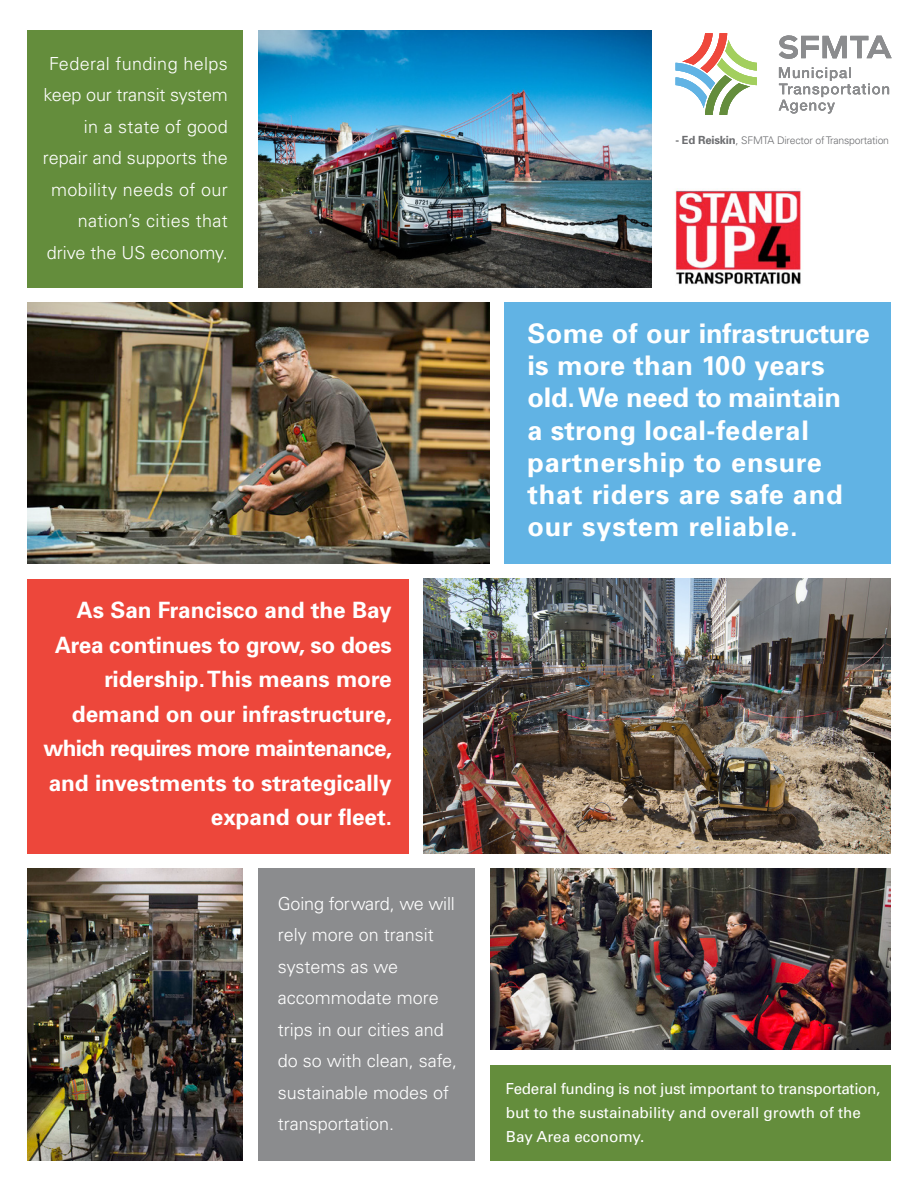
<style>
.page{position:relative;width:918px;height:1188px;background:#fff}
.page>*{position:absolute;margin:0;border:0;box-sizing:border-box;transform-origin:0 0}
.t1{font:700 27px/32.2px "Univers";letter-spacing:-.005em;color:#fff}
.t2{font:700 27px/32.2px "Univers";letter-spacing:.035em;color:#fff}
.t3{font:700 27px "Univers";letter-spacing:.015em;color:#fff}
.t4{font:700 22.5px/34.5px "Univers";color:#fff;text-align:right}
.t5{font:300 18px/31.5px "Univers";color:#fff}
.t6{font:300 18px/31.5px "Univers";letter-spacing:.02em;color:#fff;text-align:right}
.t7{font:15.15px/24px "Univers";color:#fff}
.t8{font:300 10.5px "Univers";letter-spacing:-.02em;color:#6c6d70}
.s1{font-weight:700;font-size:11.25px}
.s2{font-size:11.25px}
</style>
<div class="page">
<img style="left:27px;top:868px;width:216px;height:293px">
<img style="left:491px;top:868px;width:400px;height:182px">
<img style="left:675px;top:190px;width:126px;height:95px">
<img style="left:27px;top:302px;width:462px;height:262px">
<img style="left:258px;top:30px;width:393px;height:257px">
<img style="left:424px;top:579px;width:467px;height:274px">
<svg style="left:779px;top:67px;width:110px;height:47px"></svg>
<svg style="left:779px;top:35px;width:113px;height:24px"></svg>
<svg style="left:676px;top:33px;width:81px;height:82px"></svg>
<div style="left:27px;top:30px;width:216px;height:257px;background:#648d3c"></div>
<div style="left:258px;top:868px;width:216px;height:293px;background:#8b8c8e"></div>
<div style="left:491px;top:1065px;width:400px;height:96px;background:#648d3c"></div>
<div style="left:504px;top:302px;width:387px;height:262px;background:#61b3e4"></div>
<div style="left:27px;top:579px;width:382px;height:274px;background:#ed473b"></div>
<p class="t5" style="left:44px;top:48px;width:186px;text-align:center">Federal funding helps keep our transit system</p>
<p class="t6" style="left:43px;top:111px;width:187px">in a state of good repair and supports the mobility needs of our nation’s cities that</p>
<p class="t5" style="left:47px;top:237px;width:182px">drive the US economy.</p>
<p class="t4" style="left:43px;top:593px;width:350px">As San Francisco and the Bay<br>Area continues to grow, so does ridership. This means more demand on our infrastructure, which requires more maintenance, and investments to strategically expand our fleet.</p>
<p class="t5" style="left:278px;top:888px;width:179px">Going forward, we will rely more on transit systems as we</p>
<p class="t5" style="left:278px;top:982px;width:181px">accommodate more trips in our cities and do so with clean, safe, sustainable modes of transportation.</p>
<p class="t8" style="left:676px;top:134px;width:215px"><span class="s1">- Ed Reiskin</span><span class="s2">,</span> SFMTA Director of Transportation</p>
<p class="t1" style="left:527px;top:317px;width:344px">Some of our infrastructure is more than 100 years old. We need to maintain</p>
<p class="t3" style="left:527px;top:414px;width:283px">a strong local-federal</p>
<p class="t2" style="left:527px;top:446px;width:317px">partnership to ensure that riders are safe and our system reliable.</p>
<p class="t7" style="left:506px;top:1076px;width:376px">Federal funding is not just important to transportation, but to the sustainability and overall growth of the<br>Bay Area economy.</p>
</div>
